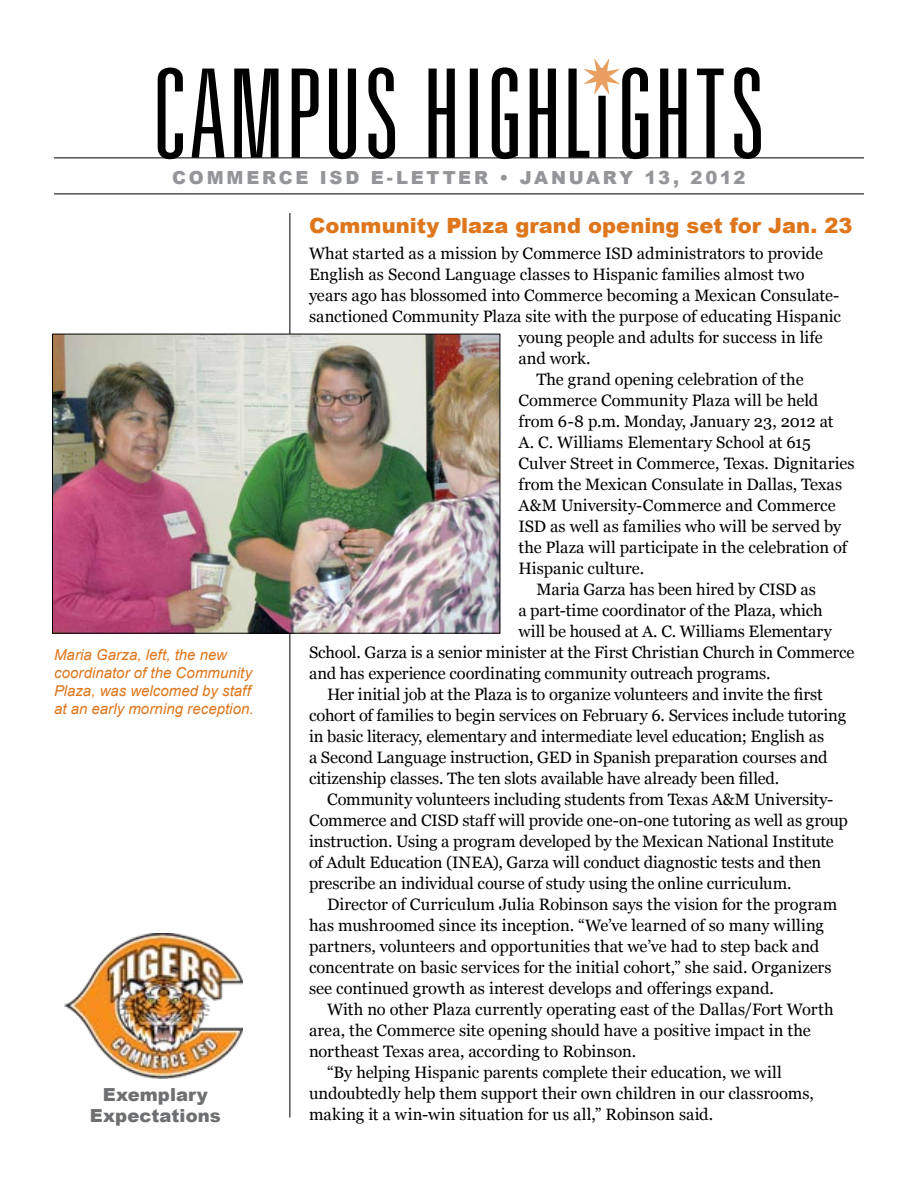
<style>
.page{position:relative;width:918px;height:1188px;background:#fff}
.page>*{position:absolute;margin:0;border:0;box-sizing:border-box;transform-origin:0 0}
.t1{font:900 21px "Arial";letter-spacing:.005em;color:#de761c}
.t2{font:900 18px "Arial";letter-spacing:.15em;color:#939598}
.t3{font:900 18px/21px "Arial";letter-spacing:.005em;color:#6d6f71;text-align:center}
.t4{font:16.5px "Georgia";letter-spacing:-.005em;color:#000}
.t5{font:italic 15px/18px "Arial";color:#de761c}
</style>
<div class="page">
<svg style="left:158px;top:67px;width:603px;height:93px"></svg>
<hr style="left:54px;top:194px;width:810px;height:1px;background:#000">
<hr style="left:54px;top:158px;width:810px;height:1px;background:#000">
<hr style="left:290px;top:213px;width:1px;height:905px;background:#000">
<svg style="left:584px;top:59px;width:35px;height:35px"></svg>
<img style="left:64px;top:933px;width:179px;height:145px">
<img style="left:54px;top:336px;width:444px;height:296px">
<div style="left:52px;top:334px;width:448px;height:300px;border:1px solid #000"></div>
<p class="t2" style="left:172px;top:168px;width:575px">COMMERCE ISD E-LETTER • JANUARY 13, 2012</p>
<p class="t5" style="left:54px;top:646px;width:201px">Maria Garza, left, the new coordinator of the Community<br>Plaza, was welcomed by staff at an early morning reception.</p>
<p class="t3" style="left:90px;top:1084px;width:132px">Exemplary<br>Expectations</p>
<p class="t1" style="left:309px;top:214px;width:545px">Community Plaza grand opening set for Jan. 23</p>
<p class="t4" style="left:309px;top:244px;width:516px">What started as a mission by Commerce ISD administrators to provide</p>
<p class="t4" style="left:309px;top:265px;width:497px">English as Second Language classes to Hispanic families almost two</p>
<p class="t4" style="left:309px;top:286px;width:532px">years ago has blossomed into Commerce becoming a Mexican Consulate-</p>
<p class="t4" style="left:309px;top:307px;width:534px">sanctioned Community Plaza site with the purpose of educating Hispanic</p>
<p class="t4" style="left:518px;top:328px;width:306px">young people and adults for success in life</p>
<p class="t4" style="left:518px;top:349px;width:74px">and work.</p>
<p class="t4" style="left:536px;top:370px;width:269px">The grand opening celebration of the</p>
<p class="t4" style="left:518px;top:391px;width:302px">Commerce Community Plaza will be held</p>
<p class="t4" style="left:518px;top:412px;width:317px">from 6-8 p.m. Monday, January 23, 2012 at</p>
<p class="t4" style="left:518px;top:433px;width:294px">A. C. Williams Elementary School at 615</p>
<p class="t4" style="left:518px;top:454px;width:338px">Culver Street in Commerce, Texas. Dignitaries</p>
<p class="t4" style="left:518px;top:475px;width:325px">from the Mexican Consulate in Dallas, Texas</p>
<p class="t4" style="left:518px;top:496px;width:319px">A&amp;M University-Commerce and Commerce</p>
<p class="t4" style="left:518px;top:517px;width:325px">ISD as well as families who will be served by</p>
<p class="t4" style="left:518px;top:538px;width:330px">the Plaza will participate in the celebration of</p>
<p class="t4" style="left:518px;top:559px;width:127px">Hispanic culture.</p>
<p class="t4" style="left:536px;top:580px;width:281px">Maria Garza has been hired by CISD as</p>
<p class="t4" style="left:518px;top:601px;width:306px">a part-time coordinator of the Plaza, which</p>
<p class="t4" style="left:518px;top:622px;width:315px">will be housed at A. C. Williams Elementary</p>
<p class="t4" style="left:309px;top:643px;width:547px">School. Garza is a senior minister at the First Christian Church in Commerce</p>
<p class="t4" style="left:309px;top:664px;width:463px">and has experience coordinating community outreach programs.</p>
<p class="t4" style="left:327px;top:685px;width:497px">Her initial job at the Plaza is to organize volunteers and invite the first</p>
<p class="t4" style="left:309px;top:706px;width:539px">cohort of families to begin services on February 6. Services include tutoring</p>
<p class="t4" style="left:309px;top:727px;width:517px">in basic literacy, elementary and intermediate level education; English as</p>
<p class="t4" style="left:309px;top:748px;width:520px">a Second Language instruction, GED in Spanish preparation courses and</p>
<p class="t4" style="left:309px;top:769px;width:472px">citizenship classes. The ten slots available have already been filled.</p>
<p class="t4" style="left:327px;top:790px;width:508px">Community volunteers including students from Texas A&amp;M University-</p>
<p class="t4" style="left:309px;top:811px;width:540px">Commerce and CISD staff will provide one-on-one tutoring as well as group</p>
<p class="t4" style="left:309px;top:832px;width:526px">instruction. Using a program developed by the Mexican National Institute</p>
<p class="t4" style="left:309px;top:853px;width:514px">of Adult Education (INEA), Garza will conduct diagnostic tests and then</p>
<p class="t4" style="left:309px;top:874px;width:484px">prescribe an individual course of study using the online curriculum.</p>
<p class="t4" style="left:327px;top:895px;width:512px">Director of Curriculum Julia Robinson says the vision for the program</p>
<p class="t4" style="left:309px;top:916px;width:517px">has mushroomed since its inception. “We’ve learned of so many willing</p>
<p class="t4" style="left:309px;top:937px;width:512px">partners, volunteers and opportunities that we’ve had to step back and</p>
<p class="t4" style="left:309px;top:958px;width:524px">concentrate on basic services for the initial cohort,” she said. Organizers</p>
<p class="t4" style="left:309px;top:979px;width:467px">see continued growth as interest develops and offerings expand.</p>
<p class="t4" style="left:327px;top:1000px;width:508px">With no other Plaza currently operating east of the Dallas/Fort Worth</p>
<p class="t4" style="left:309px;top:1021px;width:503px">area, the Commerce site opening should have a positive impact in the</p>
<p class="t4" style="left:309px;top:1042px;width:329px">northeast Texas area, according to Robinson.</p>
<p class="t4" style="left:327px;top:1063px;width:456px">“By helping Hispanic parents complete their education, we will</p>
<p class="t4" style="left:309px;top:1084px;width:506px">undoubtedly help them support their own children in our classrooms,</p>
<p class="t4" style="left:309px;top:1105px;width:406px">making it a win-win situation for us all,” Robinson said.</p>
</div>
